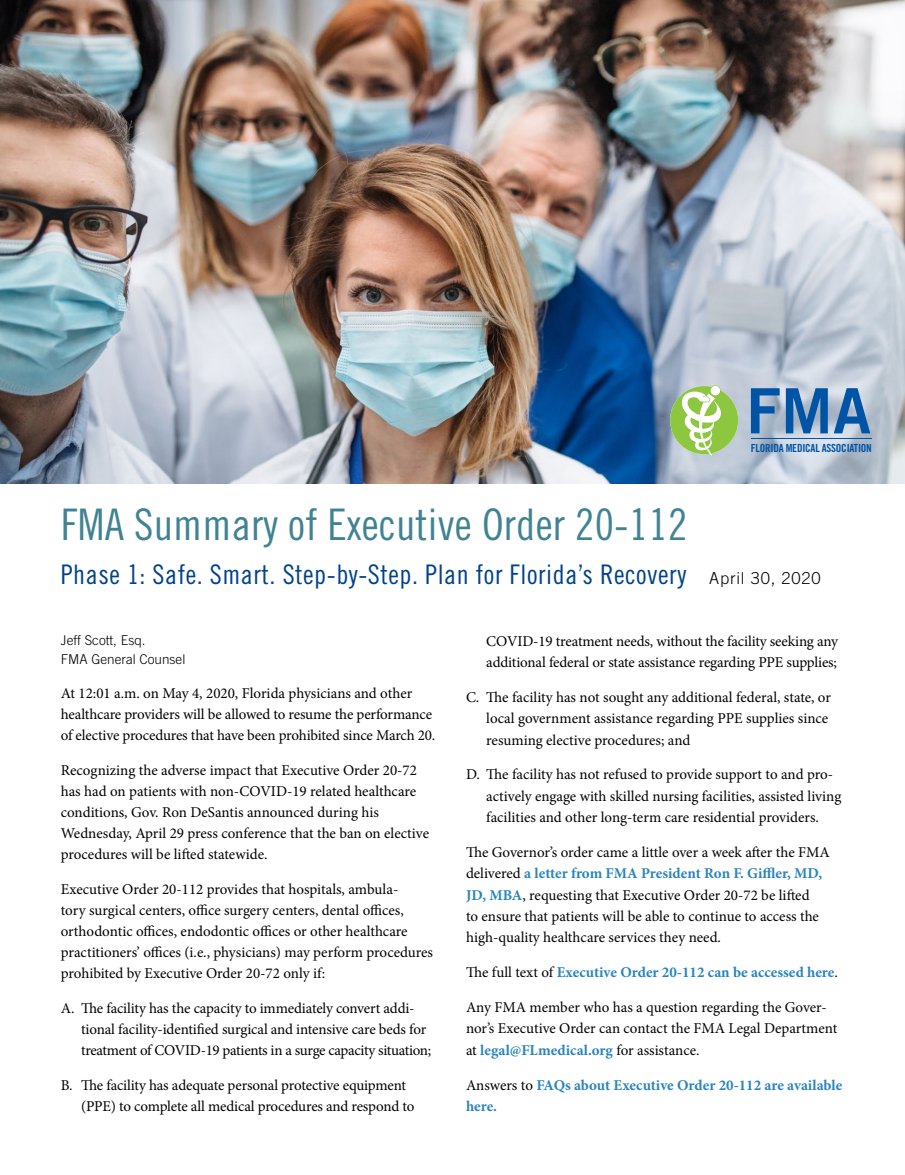
<style>
.page{position:relative;width:905px;height:1175px;background:#fff}
.page>*{position:absolute;margin:0;border:0;box-sizing:border-box;transform-origin:0 0}
.bold_body{font:43.5px "Trade Gothic LT Std Cn 18";letter-spacing:.005em;color:#408393}
.bold_body-2{font:27px "Trade Gothic LT Std Cn 18";letter-spacing:.02em;color:#024289}
.Body_Copy_articles{font:15px/21.1px "Minion Pro";letter-spacing:-.005em;color:#000}
.Body_Copy_articles-2{font:700 15px/21.3px "Minion Pro";color:#2a84bd}
.Bylines{font:300 13.5px/19px "Trade Gothic LT Std";color:#000}
.t1{font:11.1px "Trade Gothic Bold Cond Twenty";letter-spacing:-.02em;color:#0054a6}
.s1{font-family:"Trade Gothic LT Std";font-weight:300;font-size:16.5px;color:#000}
.s2{font-weight:700;color:#2a84bd}
.s3{font-weight:400;color:#000}
</style>
<div class="page">
<img style="left:0;top:0;width:904px;height:484px">
<svg style="left:670px;top:385px;width:68px;height:72px"></svg>
<svg style="left:750px;top:388px;width:29px;height:45px"></svg>
<svg style="left:785px;top:388px;width:42px;height:45px;background:#437cb6"></svg>
<svg style="left:833px;top:388px;width:37px;height:45px;background:#6693c0"></svg>
<hr style="left:750px;top:438px;width:121px;height:1px;background:#0054a6">
<p class="t1" style="left:750px;top:441px;width:122px">FLORIDA MEDICAL ASSOCIATION</p>
<p class="bold_body" style="left:61px;top:499px;width:628px">FMA Summary of Executive Order 20-112</p>
<p class="bold_body-2" style="left:61px;top:559px;width:761px">Phase 1: Safe. Smart. Step-by-Step. Plan for Florida’s Recovery <span class="s1">April 30, 2020</span></p>
<p class="Bylines" style="left:61px;top:630px;width:126px">Jeff Scott, Esq.<br>FMA General Counsel</p>
<p class="Body_Copy_articles" style="left:61px;top:683px;width:376px">At 12:01 a.m. on May 4, 2020, Florida physicians and other healthcare providers will be allowed to resume the performance of elective procedures that have been prohibited since March 20.</p>
<p class="Body_Copy_articles" style="left:61px;top:759px;width:370px">Recognizing the adverse impact that Executive Order 20-72 has had on patients with non-COVID-19 related healthcare conditions, Gov. Ron DeSantis announced during his Wednesday, April 29 press conference that the ban on elective procedures will be lifted statewide.</p>
<p class="Body_Copy_articles" style="left:61px;top:878px;width:374px">Executive Order 20-112 provides that hospitals, ambula-<br>tory surgical centers, office surgery centers, dental offices, orthodontic offices, endodontic offices or other healthcare practitioners’ offices (i.e., physicians) may perform procedures prohibited by Executive Order 20-72 only if:</p>
<p class="Body_Copy_articles" style="left:81px;top:997px;width:352px;text-indent:-20px">A. The facility has the capacity to immediately convert addi&shy;tional facility-identified surgical and intensive care beds for treatment of COVID-19 patients in a surge capacity situation;</p>
<p class="Body_Copy_articles" style="left:81px;top:1074px;width:335px;text-indent:-20px">B. The facility has adequate personal protective equipment (PPE) to complete all medical procedures and respond to</p>
<p class="Body_Copy_articles" style="left:486px;top:630px;width:353px">COVID-19 treatment needs, without the facility seeking any additional federal or state assistance regarding PPE supplies;</p>
<p class="Body_Copy_articles" style="left:486px;top:686px;width:346px;text-indent:-20px">C. The facility has not sought any additional federal, state, or local government assistance regarding PPE supplies since resuming elective procedures; and</p>
<p class="Body_Copy_articles" style="left:486px;top:764px;width:356px;text-indent:-20px">D. The facility has not refused to provide support to and pro&shy;actively engage with skilled nursing facilities, assisted living facilities and other long-term care residential providers.</p>
<p class="Body_Copy_articles" style="left:466px;top:841px;width:365px">The Governor’s order came a little over a week after the FMA delivered <span class="s2">a letter from FMA President Ron F. Giffler, MD, JD, MBA</span>, requesting that Executive Order 20-72 be lifted<br>to ensure that patients will be able to continue to access the high-quality healthcare services they need.</p>
<p class="Body_Copy_articles-2" style="left:466px;top:961px;width:373px"><span class="s3">The full text of</span> Executive Order 20-112 can be accessed here<span class="s3">.</span></p>
<p class="Body_Copy_articles" style="left:466px;top:996px;width:373px">Any FMA member who has a question regarding the Gover&shy;nor’s Executive Order can contact the FMA Legal Department at <span class="s2">legal@FLmedical.org</span> for assistance.</p>
<p class="Body_Copy_articles-2" style="left:466px;top:1074px;width:378px"><span class="s3">Answers to</span> FAQs about Executive Order 20-112 are available here.</p>
</div>
